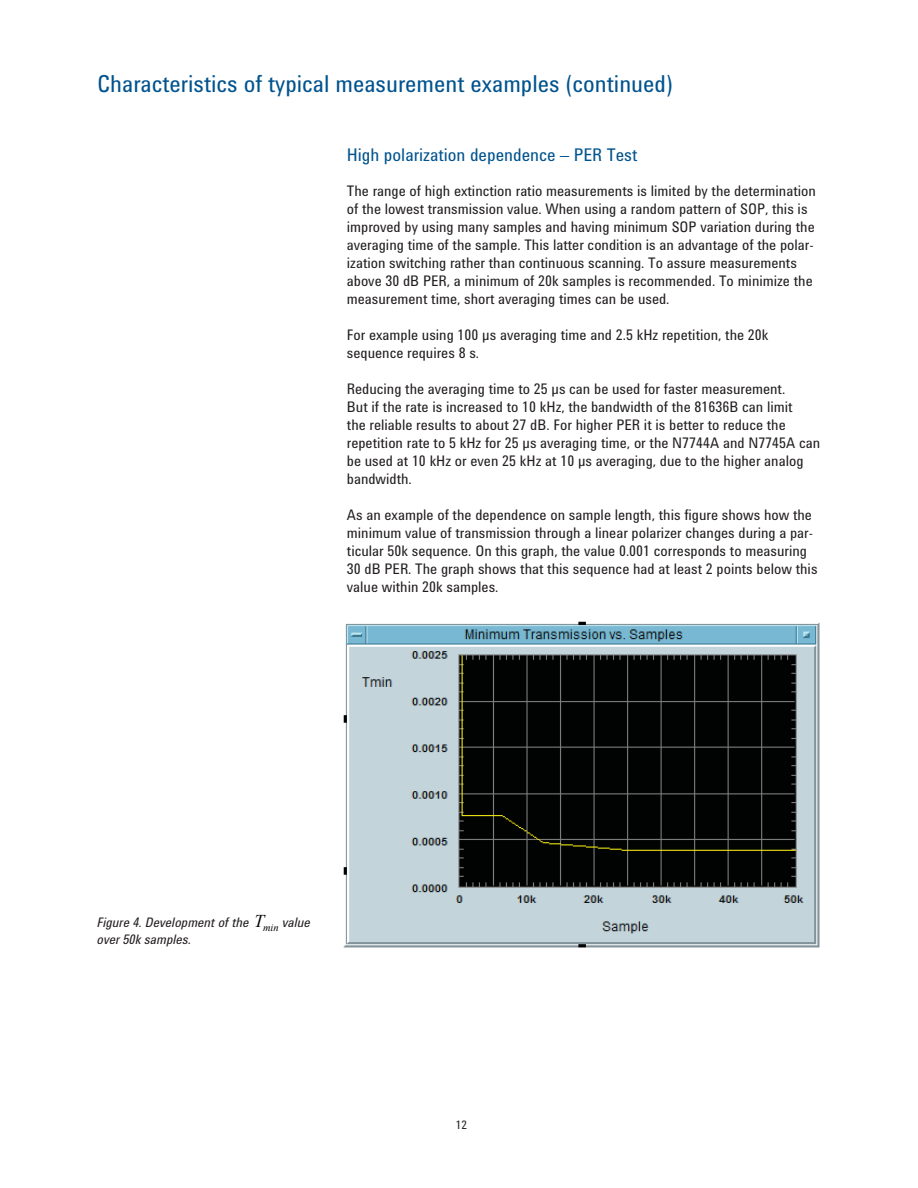
<style>
.page{position:relative;width:918px;height:1188px;background:#fff}
.page>*{position:absolute;margin:0;border:0;box-sizing:border-box;transform-origin:0 0}
.t1{font:24px "Agilent Condensed CFF";color:#00538e}
.t2{font:18px "Agilent Condensed CFF";color:#00538e}
.t3{font:15px/18px "Agilent Condensed CFF";color:#231f20}
.t4{font:italic 13.5px/16.5px "Agilent Condensed CFF";color:#231f20}
.t5{font:12px "Agilent Condensed CFF";color:#231f20}
.s1{font-family:"Times New Roman";font-size:18px;color:#010202}
</style>
<div class="page">
<img style="left:343px;top:621px;width:477px;height:327px">
<h1 class="t1" style="left:97px;top:75px;width:577px">Characteristics of typical measurement examples (continued)</h1>
<p class="t2" style="left:347px;top:149px;width:292px">High polarization dependence – PER Test</p>
<p class="t3" style="left:347px;top:184px;width:471px">The range of high extinction ratio measurements is limited by the determination of the lowest transmission value. When using a random pattern of SOP, this is improved by using many samples and having minimum SOP variation during the averaging time of the sample. This latter condition is an advantage of the polar&shy;ization switching rather than continuous scanning. To assure measurements above 30 dB PER, a minimum of 20k samples is recommended. To minimize the measurement time, short averaging times can be used.</p>
<p class="t3" style="left:347px;top:328px;width:423px">For example using 100 µs averaging time and 2.5 kHz repetition, the 20k sequence requires 8 s.</p>
<p class="t3" style="left:347px;top:382px;width:475px">Reducing the averaging time to 25 µs can be used for faster measurement.<br>But if the rate is increased to 10 kHz, the bandwidth of the 81636B can limit<br>the reliable results to about 27 dB. For higher PER it is better to reduce the repetition rate to 5 kHz for 25 µs averaging time, or the N7744A and N7745A can be used at 10 kHz or even 25 kHz at 10 µs averaging, due to the higher analog bandwidth.</p>
<p class="t3" style="left:347px;top:508px;width:472px">As an example of the dependence on sample length, this figure shows how the minimum value of transmission through a linear polarizer changes during a par&shy;ticular 50k sequence. On this graph, the value 0.001 corresponds to measuring 30 dB PER. The graph shows that this sequence had at least 2 points below this value within 20k samples.</p>
<p class="t4" style="left:97px;top:916px;width:215px">Figure 4. Development of the <span class="s1">T</span><sub>min</sub> value over 50k samples.</p>
<p class="t5" style="left:456px;top:1120px;width:13px">12</p>
</div>
